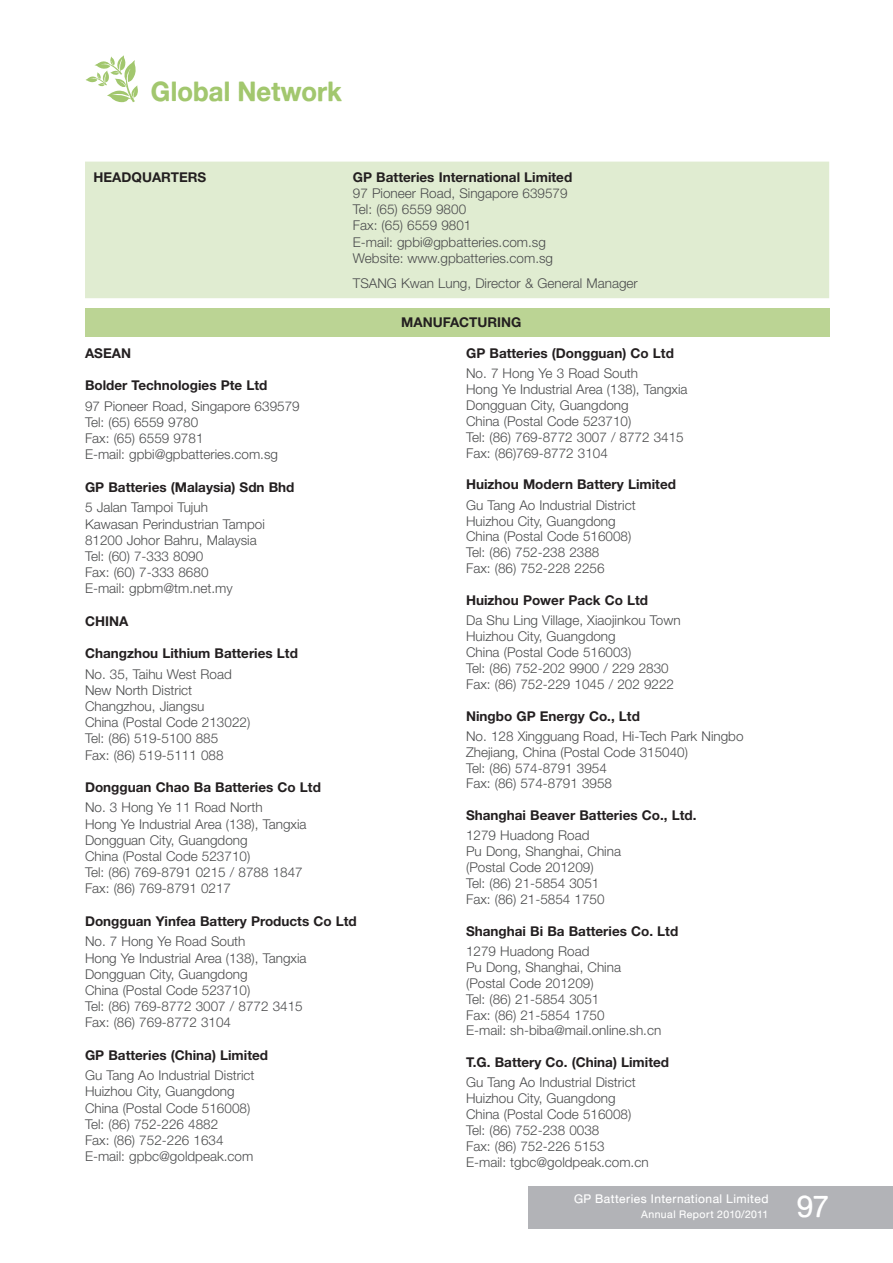
<style>
.page{position:relative;width:893px;height:1263px;background:#fff}
.page>*{position:absolute;margin:0;border:0;box-sizing:border-box;transform-origin:0 0}
.t1{font:30px "Alte Haas Grotesk";color:#fff}
.t2{font:27px "Alte Haas Grotesk Bold";letter-spacing:.005em;color:#a2c76e;scale:.95 1}
.t3{font:300 13.5px/16.2px "Helvetica Neue LT Std";color:#4b4c4d}
.t4{font:700 13.5px "Helvetica Neue LT Std";color:#231f20}
.t5{font:12px "Alte Haas Grotesk";letter-spacing:.04em;color:#fff}
.t6{font:10.5px "Alte Haas Grotesk";letter-spacing:.045em;color:#fff}
</style>
<div class="page">
<svg style="left:85px;top:55px;width:53px;height:47px"></svg>
<div style="left:529px;top:1186px;width:364px;height:43px;background:#b2b3b7"></div>
<div style="left:85px;top:162px;width:744px;height:136px;background:#e0ecd1"></div>
<div style="left:85px;top:308px;width:744px;height:28px;background:#bbd494"></div>
<h2 class="t2" style="left:151px;top:75px;width:203px">Global Network</h2>
<p class="t4" style="left:94px;top:172px;width:114px">HEADQUARTERS</p>
<p class="t4" style="left:353px;top:172px;width:221px">GP Batteries International Limited</p>
<p class="t3" style="left:353px;top:187px;width:216px">97 Pioneer Road, Singapore 639579<br>Tel: (65) 6559 9800<br>Fax: (65) 6559 9801<br>E-mail: gpbi@gpbatteries.com.sg<br>Website: www.gpbatteries.com.sg</p>
<p class="t3" style="left:353px;top:276px;width:286px">TSANG Kwan Lung, Director &amp; General Manager</p>
<p class="t4" style="left:401px;top:317px;width:122px">MANUFACTURING</p>
<p class="t4" style="left:85px;top:348px;width:48px">ASEAN</p>
<p class="t4" style="left:85px;top:381px;width:184px">Bolder Technologies Pte Ltd</p>
<p class="t3" style="left:85px;top:399px;width:216px">97 Pioneer Road, Singapore 639579<br>Tel: (65) 6559 9780<br>Fax: (65) 6559 9781<br>E-mail: gpbi@gpbatteries.com.sg</p>
<p class="t4" style="left:85px;top:482px;width:211px">GP Batteries (Malaysia) Sdn Bhd</p>
<p class="t3" style="left:85px;top:501px;width:181px">5 Jalan Tampoi Tujuh<br>Kawasan Perindustrian Tampoi<br>81200 Johor Bahru, Malaysia<br>Tel: (60) 7-333 8090<br>Fax: (60) 7-333 8680<br>E-mail: gpbm@tm.net.my</p>
<p class="t4" style="left:85px;top:616px;width:45px">CHINA</p>
<p class="t4" style="left:85px;top:648px;width:214px">Changzhou Lithium Batteries Ltd</p>
<p class="t3" style="left:85px;top:667px;width:167px">No. 35, Taihu West Road<br>New North District<br>Changzhou, Jiangsu<br>China (Postal Code 213022)<br>Tel: (86) 519-5100 885<br>Fax: (86) 519-5111 088</p>
<p class="t4" style="left:85px;top:782px;width:237px">Dongguan Chao Ba Batteries Co Ltd</p>
<p class="t3" style="left:85px;top:801px;width:223px">No. 3 Hong Ye 11 Road North<br>Hong Ye Industrial Area (138), Tangxia<br>Dongguan City, Guangdong<br>China (Postal Code 523710)<br>Tel: (86) 769-8791 0215 / 8788 1847<br>Fax: (86) 769-8791 0217</p>
<p class="t4" style="left:85px;top:916px;width:273px">Dongguan Yinfea Battery Products Co Ltd</p>
<p class="t3" style="left:85px;top:935px;width:223px">No. 7 Hong Ye Road South<br>Hong Ye Industrial Area (138), Tangxia<br>Dongguan City, Guangdong<br>China (Postal Code 523710)<br>Tel: (86) 769-8772 3007 / 8772 3415<br>Fax: (86) 769-8772 3104</p>
<p class="t4" style="left:85px;top:1050px;width:185px">GP Batteries (China) Limited</p>
<p class="t3" style="left:85px;top:1069px;width:171px">Gu Tang Ao Industrial District<br>Huizhou City, Guangdong<br>China (Postal Code 516008)<br>Tel: (86) 752-226 4882<br>Fax: (86) 752-226 1634<br>E-mail: gpbc@goldpeak.com</p>
<p class="t4" style="left:466px;top:348px;width:209px">GP Batteries (Dongguan) Co Ltd</p>
<p class="t3" style="left:466px;top:367px;width:223px">No. 7 Hong Ye 3 Road South<br>Hong Ye Industrial Area (138), Tangxia<br>Dongguan City, Guangdong<br>China (Postal Code 523710)<br>Tel: (86) 769-8772 3007 / 8772 3415<br>Fax: (86)769-8772 3104</p>
<p class="t4" style="left:466px;top:480px;width:211px">Huizhou Modern Battery Limited</p>
<p class="t3" style="left:466px;top:498px;width:171px">Gu Tang Ao Industrial District<br>Huizhou City, Guangdong<br>China (Postal Code 516008)<br>Tel: (86) 752-238 2388<br>Fax: (86) 752-228 2256</p>
<p class="t4" style="left:466px;top:595px;width:184px">Huizhou Power Pack Co Ltd</p>
<p class="t3" style="left:466px;top:614px;width:216px">Da Shu Ling Village, Xiaojinkou Town<br>Huizhou City, Guangdong<br>China (Postal Code 516003)<br>Tel: (86) 752-202 9900 / 229 2830<br>Fax: (86) 752-229 1045 / 202 9222</p>
<p class="t4" style="left:466px;top:711px;width:175px">Ningbo GP Energy Co., Ltd</p>
<p class="t3" style="left:466px;top:729px;width:279px">No. 128 Xingguang Road, Hi-Tech Park Ningbo<br>Zhejiang, China (Postal Code 315040)<br>Tel: (86) 574-8791 3954<br>Fax: (86) 574-8791 3958</p>
<p class="t4" style="left:466px;top:810px;width:232px">Shanghai Beaver Batteries Co., Ltd.</p>
<p class="t3" style="left:466px;top:829px;width:156px">1279 Huadong Road<br>Pu Dong, Shanghai, China (Postal Code 201209)<br>Tel: (86) 21-5854 3051<br>Fax: (86) 21-5854 1750</p>
<p class="t4" style="left:466px;top:926px;width:214px">Shanghai Bi Ba Batteries Co. Ltd</p>
<p class="t3" style="left:466px;top:944px;width:197px">1279 Huadong Road<br>Pu Dong, Shanghai, China (Postal Code 201209)<br>Tel: (86) 21-5854 3051<br>Fax: (86) 21-5854 1750<br>E-mail: sh-biba@mail.online.sh.cn</p>
<p class="t4" style="left:466px;top:1057px;width:204px">T.G. Battery Co. (China) Limited</p>
<p class="t3" style="left:466px;top:1076px;width:184px">Gu Tang Ao Industrial District<br>Huizhou City, Guangdong<br>China (Postal Code 516008)<br>Tel: (86) 752-238 0038<br>Fax: (86) 752-226 5153<br>E-mail: tgbc@goldpeak.com.cn</p>
<p class="t5" style="left:574px;top:1191px;width:196px">GP Batteries International Limited</p>
<p class="t6" style="left:641px;top:1208px;width:129px">Annual Report 2010/2011</p>
<h1 class="t1" style="left:797px;top:1188px;width:34px">97</h1>
</div>
